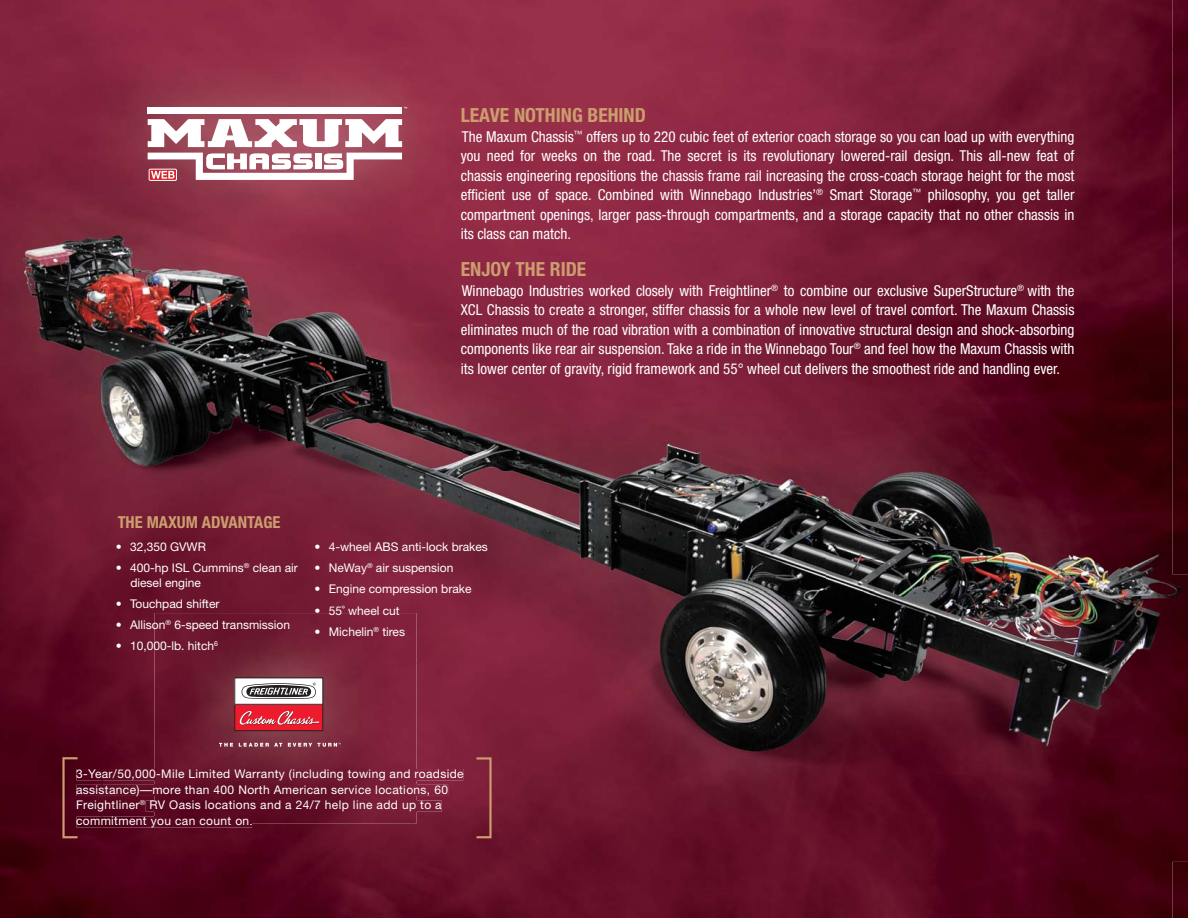
<style>
.page{position:relative;width:1188px;height:918px;background:#fff}
.page>*{position:absolute;margin:0;border:0;box-sizing:border-box;transform-origin:0 0}
.t1{font:700 condensed 19.5px "Helvetica Neue";color:#cc9d6f}
.t2{font:700 condensed 16.5px "Helvetica Neue";color:#cc9d6f}
.t3{font:condensed 15px/19.5px "Helvetica Neue";color:#fff;text-align:justify}
.t4{font:12px/14.4px "Helvetica Neue";color:#fff}
.t5{font:12px/15.8px "Helvetica Neue";letter-spacing:.03em;color:#fff}
</style>
<div class="page">
<img style="left:0;top:0;width:102px;height:918px">
<img style="left:102px;top:0;width:1070px;height:49px">
<img style="left:465px;top:49px;width:723px;height:869px">
<img style="left:102px;top:258px;width:363px;height:354px">
<img style="left:102px;top:612px;width:103px;height:306px">
<div style="left:205px;top:612px;width:260px;height:51px;background:#84243d"></div>
<img style="left:413px;top:663px;width:52px;height:255px">
<img style="left:205px;top:823px;width:208px;height:95px">
<img style="left:1172px;top:0;width:16px;height:574px">
<img style="left:1187px;top:0;width:1px;height:551px">
<img style="left:1172px;top:862px;width:16px;height:56px">
<img style="left:1187px;top:878px;width:1px;height:40px">
<img style="left:78px;top:769px;width:386px;height:11px">
<img style="left:78px;top:785px;width:370px;height:11px">
<img style="left:146px;top:801px;width:296px;height:11px">
<img style="left:78px;top:817px;width:174px;height:11px">
<svg style="left:62px;top:757px;width:16px;height:81px"></svg>
<svg style="left:476px;top:757px;width:16px;height:81px"></svg>
<img style="left:83px;top:42px;width:403px;height:216px">
<div style="left:148px;top:107px;width:254px;height:7px;background:#fff"></div>
<svg style="left:148px;top:119px;width:254px;height:28px"></svg>
<img style="left:155px;top:613px;width:262px;height:210px">
<img style="left:155px;top:769px;width:262px;height:11px">
<img style="left:155px;top:785px;width:262px;height:11px">
<img style="left:155px;top:801px;width:262px;height:11px">
<img style="left:155px;top:817px;width:97px;height:6px">
<div style="left:235px;top:704px;width:88px;height:27px;background:#ed1b2d"></div>
<div style="left:235px;top:678px;width:88px;height:26px;background:#fff"></div>
<svg style="left:242px;top:683px;width:74px;height:16px"></svg>
<div style="left:234px;top:678px;width:89px;height:53px;border:1px solid #231f20"></div>
<hr style="left:235px;top:704px;width:88px;height:1px;background:#231f20">
<svg style="left:240px;top:711px;width:80px;height:14px"></svg>
<svg style="left:219px;top:743px;width:14px;height:4px"></svg>
<svg style="left:239px;top:743px;width:43px;height:4px"></svg>
<svg style="left:288px;top:743px;width:53px;height:4px"></svg>
<div style="left:149px;top:169px;width:28px;height:12px;border:1px solid #fff"></div>
<svg style="left:148px;top:153px;width:254px;height:27px"></svg>
<h1 class="t1" style="left:461px;top:109px;width:187px">LEAVE NOTHING BEHIND</h1>
<p class="t3" style="left:461px;top:128px;width:615px">The Maxum Chassis<sup>™</sup> offers up to 220 cubic feet of exterior coach storage so you can load up with everything you need for weeks on the road. The secret is its revolutionary lowered-rail design. This all-new feat of chassis engineering repositions the chassis frame rail increasing the cross-coach storage height for the most efficient use of space. Combined with Winnebago Industries’<sup>®</sup> Smart Storage<sup>™</sup> philosophy, you get taller compartment openings, larger pass-through compartments, and a storage capacity that no other chassis in its class can match.</p>
<h1 class="t1" style="left:461px;top:262px;width:127px">ENJOY THE RIDE</h1>
<p class="t3" style="left:461px;top:282px;width:615px">Winnebago Industries worked closely with Freightliner<sup>®</sup> to combine our exclusive SuperStructure<sup>®</sup> with the XCL Chassis to create a stronger, stiffer chassis for a whole new level of travel comfort. The Maxum Chassis eliminates much of the road vibration with a combination of innovative structural design and shock-absorbing components like rear air suspension. Take a ride in the Winnebago Tour<sup>®</sup> and feel how the Maxum Chassis with its lower center of gravity, rigid framework and 55° wheel cut delivers the smoothest ride and handling ever.</p>
<p class="t2" style="left:118px;top:516px;width:164px">THE MAXUM ADVANTAGE</p>
<p class="t4" style="left:116px;top:541px;width:92px">• 32,350 GVWR</p>
<p class="t4" style="left:130px;top:562px;width:169px;text-indent:-15px">• 400-hp ISL Cummins<sup>®</sup> clean air diesel engine</p>
<p class="t4" style="left:116px;top:597px;width:105px">• Touchpad shifter</p>
<p class="t4" style="left:116px;top:619px;width:176px">• Allison<sup>®</sup> 6-speed transmission</p>
<p class="t4" style="left:116px;top:640px;width:104px">• 10,000-lb. hitch<sup>6</sup></p>
<p class="t4" style="left:315px;top:541px;width:175px">• 4-wheel ABS anti-lock brakes</p>
<p class="t4" style="left:315px;top:562px;width:140px">• NeWay<sup>®</sup> air suspension</p>
<p class="t4" style="left:315px;top:583px;width:158px">• Engine compression brake</p>
<p class="t4" style="left:315px;top:604px;width:87px">• 55˚ wheel cut</p>
<p class="t4" style="left:315px;top:625px;width:92px">• Michelin<sup>®</sup> tires</p>
<p class="t5" style="left:76px;top:767px;width:389px">3-Year/50,000-Mile Limited Warranty (including towing and roadside assistance)—more than 400 North American service locations, 60<br>Freightliner<sup>®</sup> RV Oasis locations and a 24/7 help line add up to a commitment you can count on.</p>
</div>
